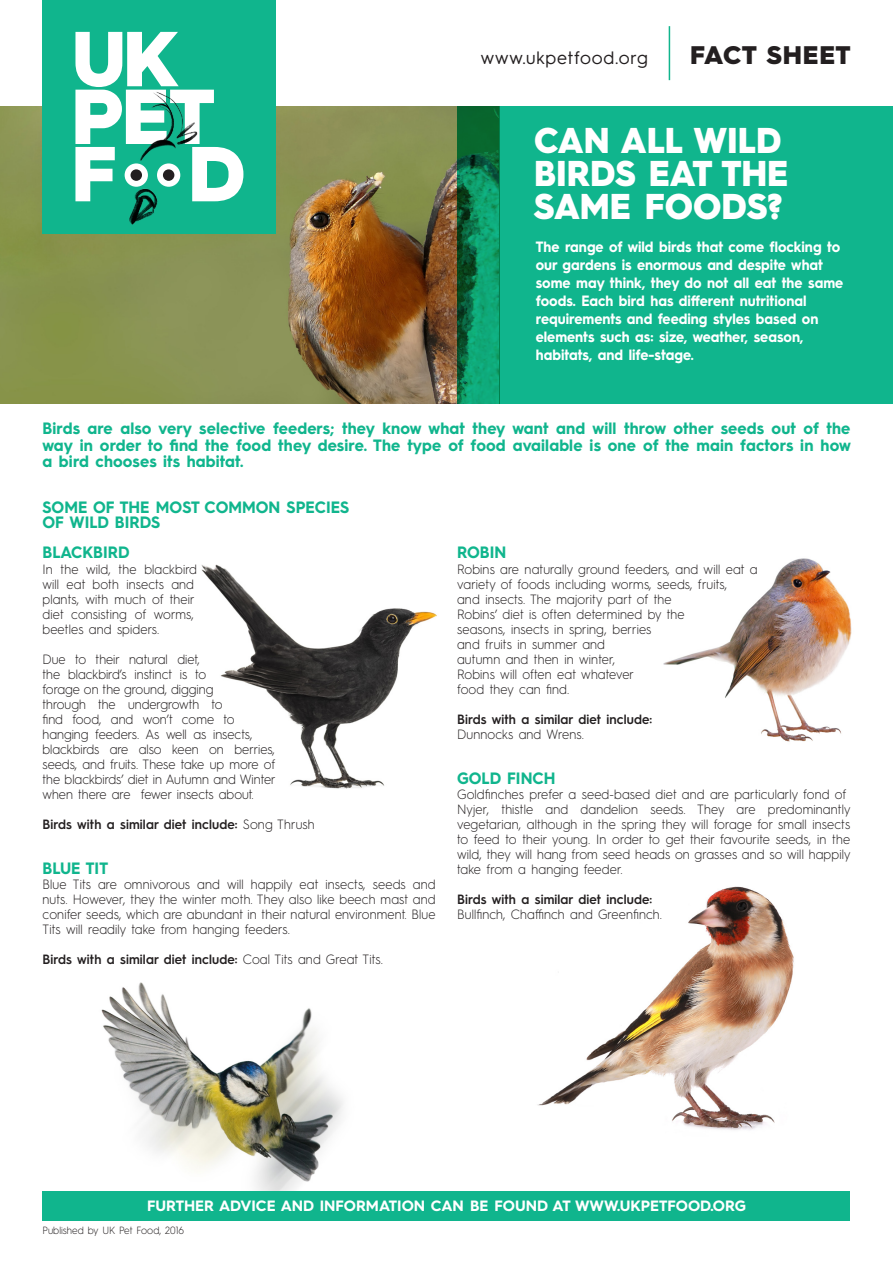
<style>
.page{position:relative;width:893px;height:1263px;background:#fff}
.page>*{position:absolute;margin:0;border:0;box-sizing:border-box;transform-origin:0 0}
.t1{font:900 36px/33px "Hurme Geometric Sans 3";color:#fff;scale:.95 1}
.t2{font:900 25.5px "Hurme Geometric Sans 3";letter-spacing:.03em;color:#231f20}
.t3{font:18px "Hurme Geometric Sans 3";letter-spacing:.045em;color:#231f20}
.t4{font:700 16.5px/16.5px "Hurme Geometric Sans 3";color:#10b58d;text-align:justify;scale:.95 1}
.t5{font:700 15px/18px "Hurme Geometric Sans 3";color:#fff;scale:.92 1}
.t6{font:700 15px "Hurme Geometric Sans 3";color:#fff}
.t7{font:300 13.5px/15px "Hurme Geometric Sans 3";letter-spacing:.01em;color:#231f20;scale:.95 1}
.t8{font:600 13.5px/15px "Hurme Geometric Sans 3";letter-spacing:.01em;color:#231f20;scale:.95 1}
.t9{font:300 10.5px "Hurme Geometric Sans 3";color:#231f20;scale:.95 1}
.s1{font-weight:300}
</style>
<div class="page">
<img style="left:537px;top:886px;width:257px;height:244px">
<img style="left:74px;top:982px;width:355px;height:239px">
<img style="left:201px;top:564px;width:236px;height:225px">
<img style="left:663px;top:558px;width:189px;height:184px">
<hr style="left:669px;top:26px;width:1px;height:54px;background:#10b58d">
<img style="left:0;top:106px;width:457px;height:298px">
<div style="left:500px;top:106px;width:393px;height:298px;background:#10b58d"></div>
<svg style="left:457px;top:106px;width:43px;height:298px;background:#0b8254"></svg>
<div style="left:43px;top:1191px;width:807px;height:29px;background:#10b58d"></div>
<div style="left:43px;top:0;width:233px;height:234px;background:#10b58d"></div>
<svg style="left:75px;top:32px;width:168px;height:169px"></svg>
<img style="left:81px;top:86px;width:137px;height:139px">
<p class="t3" style="left:481px;top:45px;width:168px">www.ukpetfood.org</p>
<p class="t2" style="left:690px;top:37px;width:162px">FACT SHEET</p>
<p class="t1" style="left:534px;top:122px;width:269px">CAN ALL WILD<br>BIRDS EAT THE<br>SAME FOODS?</p>
<p class="t5" style="left:536px;top:237px;width:336px">The range of wild birds that come flocking to our gardens is enormous and despite what some may think, they do not all eat the same foods. Each bird has different nutritional requirements and feeding styles based on elements such as: size, weather, season, habitats, and life-stage.</p>
<p class="t4" style="left:43px;top:419px;width:852px">Birds are also very selective feeders; they know what they want and will throw other seeds out of the way in order to find the food they desire. The type of food available is one of the main factors in how a bird chooses its habitat.</p>
<p class="t4" style="left:43px;top:499px;width:324px;line-height:15px">SOME OF THE MOST COMMON SPECIES<br>OF WILD BIRDS</p>
<p class="t4" style="left:43px;top:543px;width:93px">BLACKBIRD</p>
<p class="t7" style="left:43px;top:560px;width:164px">In the wild, the blackbird will eat both insects and plants, with much of their diet consisting of worms, beetles and spiders.</p>
<p class="t7" style="left:43px;top:650px;width:247px">Due to their natural diet,<br>the blackbird’s instinct is to<br>forage on the ground, digging<br>through the undergrowth to<br>find food, and won’t come to hanging feeders. As well as insects, blackbirds are also keen on berries, seeds, and fruits. These take up more of the blackbirds’ diet in Autumn and Winter when there are fewer insects about.</p>
<p class="t8" style="left:43px;top:815px;width:288px">Birds with a similar diet include: <span class="s1">Song Thrush</span></p>
<p class="t4" style="left:43px;top:858px;width:70px">BLUE TIT</p>
<p class="t7" style="left:43px;top:875px;width:415px;text-align:justify">Blue Tits are omnivorous and will happily eat insects, seeds and nuts. However, they the winter moth. They also like beech mast and conifer seeds, which are abundant in their natural environment. Blue Tits will readily take from hanging feeders.</p>
<p class="t8" style="left:43px;top:950px;width:360px">Birds with a similar diet include: <span class="s1">Coal Tits and Great Tits.</span></p>
<p class="t4" style="left:457px;top:543px;width:53px">ROBIN</p>
<p class="t7" style="left:457px;top:560px;width:318px">Robins are naturally ground feeders, and will eat a variety of foods including worms, seeds, fruits,<br>and insects. The majority part of the</p>
<p class="t7" style="left:457px;top:605px;width:241px">Robins’ diet is often determined by the seasons, insects in spring, berries<br>and fruits in summer and<br>autumn and then in winter,<br>Robins will often eat whatever<br>food they can find.</p>
<p class="t8" style="left:457px;top:710px;width:207px">Birds with a similar diet include:<br><span class="s1">Dunnocks and Wrens.</span></p>
<p class="t4" style="left:457px;top:768px;width:105px">GOLD FINCH</p>
<p class="t7" style="left:457px;top:785px;width:411px">Goldfinches prefer a seed-based diet and are particularly fond of</p>
<p class="t7" style="left:457px;top:800px;width:416px;text-align:justify">Nyjer, thistle and dandelion seeds. They are predominantly vegetarian, although in the spring they will forage for small insects to feed to their young. In order to get their favourite seeds, in the wild, they will hang from seed heads on grasses and so will happily take from a hanging feeder.</p>
<p class="t8" style="left:457px;top:890px;width:207px">Birds with a similar diet include:</p>
<p class="t7" style="left:457px;top:905px;width:217px">Bullfinch, Chaffinch and Greenfinch.</p>
<p class="t6" style="left:147px;top:1195px;width:600px">FURTHER ADVICE AND INFORMATION CAN BE FOUND AT WWW.UKPETFOOD.ORG</p>
<p class="t9" style="left:43px;top:1223px;width:151px">Published by UK Pet Food, 2016</p>
</div>
